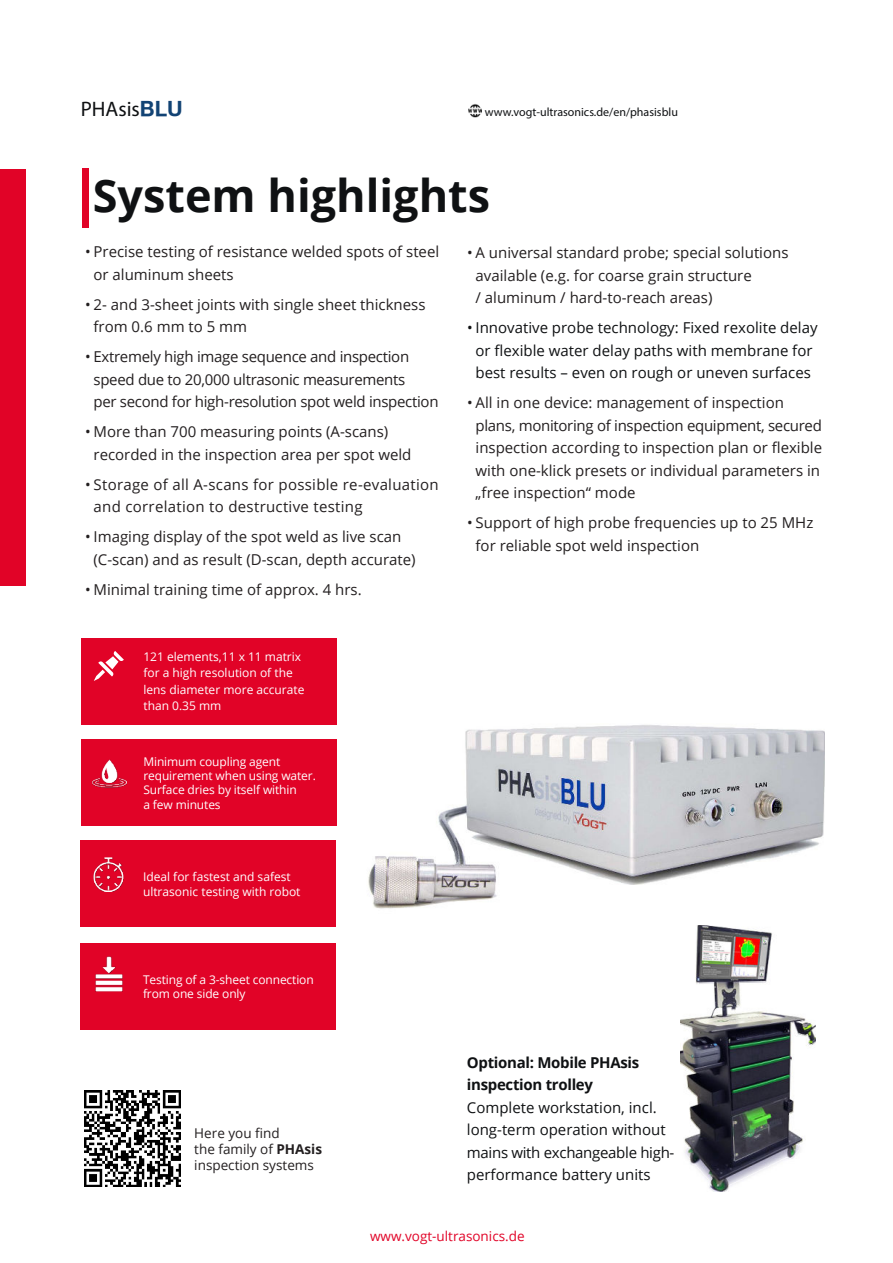
<style>
.page{position:relative;width:893px;height:1263px;background:#fff}
.page>*{position:absolute;margin:0;border:0;box-sizing:border-box;transform-origin:0 0}
.t1{font:700 45px "Open Sans";color:#0f1113}
.t2{font:21px "Myriad Pro";color:#0f1113}
.t3{font:15px/22.5px "Open Sans";color:#231f20}
.t4{font:15px/22.5px "Open Sans";color:#0f1113;text-align:center}
.t5{font:15px/22.5px "Open Sans";letter-spacing:-.02em;color:#231f20}
.t6{font:15px/22.5px "Open Sans";letter-spacing:.02em;color:#231f20}
.t7{font:700 15px/22.5px "Open Sans";letter-spacing:-.02em;color:#0f1113}
.t8{font:13.5px/16.2px "Open Sans";color:#231f20}
.t9{font:13.5px "Open Sans";color:#e10327}
.t10{font:12px/14.4px "Open Sans";letter-spacing:-.01em;color:#fff}
.t11{font:12px "Myriad Pro";color:#0f1113}
.s1{font-family:"Helvetica Neue";font-weight:700;color:#124374}
.s2{font-weight:700}
</style>
<div class="page">
<div style="left:0;top:169px;width:26px;height:416px;background:#e10327"></div>
<div style="left:82px;top:169px;width:6px;height:59px;background:#e10327"></div>
<img style="left:84px;top:1090px;width:97px;height:97px">
<img style="left:368px;top:725px;width:456px;height:201px">
<img style="left:468px;top:104px;width:14px;height:14px">
<img style="left:681px;top:926px;width:135px;height:265px">
<div style="left:80px;top:841px;width:256px;height:86px;background:#e10327"></div>
<div style="left:81px;top:639px;width:255px;height:86px;background:#e10327"></div>
<div style="left:81px;top:739px;width:255px;height:86px;background:#e10327"></div>
<svg style="left:94px;top:651px;width:30px;height:30px"></svg>
<img style="left:93px;top:857px;width:31px;height:34px">
<img style="left:93px;top:759px;width:34px;height:29px">
<div style="left:80px;top:943px;width:256px;height:86px;background:#e10327"></div>
<img style="left:95px;top:956px;width:28px;height:36px">
<h2 class="t2" style="left:81px;top:101px;width:103px">PHAsis<span class="s1">BLU</span></h2>
<p class="t11" style="left:485px;top:107px;width:195px">www.vogt-ultrasonics.de/en/phasisblu</p>
<h1 class="t1" style="left:93px;top:178px;width:399px">System highlights</h1>
<p class="t3" style="left:476px;top:243px;width:314px;text-indent:-8px">• A universal standard probe; special solutions available (e.g. for coarse grain structure<br>/ aluminum / hard-to-reach areas)</p>
<p class="t4" style="left:467px;top:318px;width:352px">• Innovative probe technology: Fixed rexolite delay or flexible water delay paths with membrane for best results – even on rough or uneven surfaces</p>
<p class="t3" style="left:476px;top:393px;width:348px;text-indent:-8px">• All in one device: management of inspection plans, monitoring of inspection equipment, secured inspection according to inspection plan or flexible with one-klick presets or individual parameters in „free inspection“ mode</p>
<p class="t3" style="left:476px;top:513px;width:339px;text-indent:-8px">• Support of high probe frequencies up to 25 MHz for reliable spot weld inspection</p>
<p class="t3" style="left:94px;top:242px;width:347px;text-indent:-8px">• Precise testing of resistance welded spots of steel or aluminum sheets</p>
<p class="t3" style="left:94px;top:295px;width:333px;text-indent:-8px">• 2- and 3-sheet joints with single sheet thickness from 0.6 mm to 5 mm</p>
<p class="t5" style="left:94px;top:347px;width:347px;text-indent:-8px">• Extremely high image sequence and inspection speed due to 20,000 ultrasonic measurements<br>per second for high-resolution spot weld inspection</p>
<p class="t3" style="left:94px;top:422px;width:319px;text-indent:-8px">• More than 700 measuring points (A-scans) recorded in the inspection area per spot weld</p>
<p class="t6" style="left:94px;top:475px;width:347px;text-indent:-8px">• Storage of all A-scans for possible re-evaluation and correlation to destructive testing</p>
<p class="t3" style="left:94px;top:527px;width:324px;text-indent:-8px">• Imaging display of the spot weld as live scan (C-scan) and as result (D-scan, depth accurate)</p>
<p class="t3" style="left:85px;top:580px;width:278px">• Minimal training time of approx. 4 hrs.</p>
<p class="t10" style="left:143px;top:649px;width:163px;line-height:16.5px">121 elements,11 x 11 matrix for a high resolution of the lens diameter more accurate than 0.35 mm</p>
<p class="t10" style="left:143px;top:656px;width:172px">Matrix für eine hohe Auflösung</p>
<p class="t10" style="left:143px;top:691px;width:118px">genauer als 0,35 mm</p>
<p class="t10" style="left:143px;top:755px;width:174px">Minimum coupling agent requirement when using water.<br>Surface dries by itself within<br>a few minutes</p>
<p class="t10" style="left:143px;top:871px;width:159px">Ideal for fastest and safest ultrasonic testing with robot</p>
<p class="t10" style="left:143px;top:973px;width:172px">Testing of a 3-sheet connection from one side only</p>
<p class="t8" style="left:194px;top:1124px;width:129px">Here you find<br>the family of <span class="s2">PHAsis </span>inspection systems</p>
<p class="t7" style="left:467px;top:1052px;width:174px">Optional: Mobile PHAsis inspection trolley</p>
<p class="t4" style="left:467px;top:1097px;width:209px;text-align:left">Complete workstation, incl. long-term operation without mains with exchangeable high&shy;performance battery units</p>
<p class="t9" style="left:370px;top:1231px;width:156px">www.vogt-ultrasonics.de</p>
</div>
